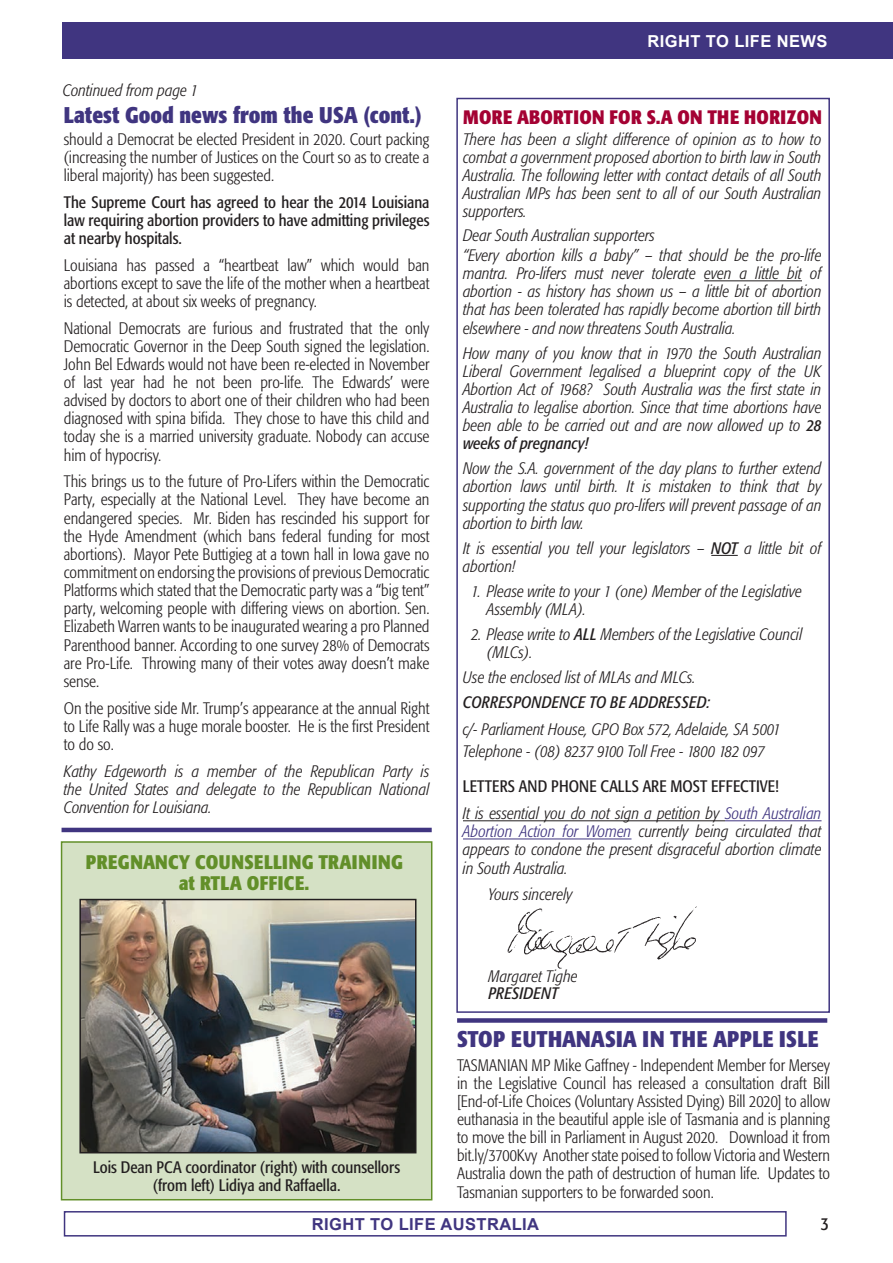
<style>
.page{position:relative;width:893px;height:1263px;background:#fff}
.page>*{position:absolute;margin:0;border:0;box-sizing:border-box;transform-origin:0 0}
.t1{font:700 condensed 22.5px "Formata";color:#403580}
.t2{font:700 condensed 19.5px/21.5px "Formata";letter-spacing:.02em;color:#628f29;text-align:center}
.t3{font:700 condensed 19.35px "Formata";letter-spacing:.02em;color:#a40133}
.t4{font:condensed 18px "Formata";color:#231f20}
.t5{font:300 condensed 16.5px/18.1px "Formata";color:#231f20;text-align:justify}
.t6{font:italic 300 condensed 16.5px/18.1px "Formata";color:#231f20;text-align:justify}
.t7{font:condensed 16.5px/18.1px "Formata";color:#231f20}
.t8{font:italic condensed 16.5px "Formata";letter-spacing:.01em;color:#231f20}
.t9{font:700 16.5px "Arial";letter-spacing:.025em;color:#403580}
.t10{font:700 16.5px "Arial";letter-spacing:.025em;color:#fff}
.s1{font-weight:400}
.s2{font-weight:300;font-style:italic}
.s3{font-weight:300;font-style:italic;color:#403580}
.s4{color:#403580}
</style>
<div class="page">
<div style="left:456px;top:98px;width:374px;height:915px;border:2px solid #403580"></div>
<hr style="left:704px;top:280px;width:98px;height:1px;background:#231f20">
<svg style="left:711px;top:555px;width:27px;height:1px"></svg>
<hr style="left:463px;top:820px;width:262px;height:1px;background:#231f20">
<hr style="left:725px;top:820px;width:96px;height:1px;background:#403580">
<hr style="left:463px;top:838px;width:168px;height:1px;background:#403580">
<div style="left:61px;top:841px;width:371px;height:359px;background:#d5e1c5;border:2px solid #628f29"></div>
<div style="left:64px;top:1211px;width:723px;height:25px;border:2px solid #403580"></div>
<div style="left:63px;top:22px;width:830px;height:36px;background:#403580"></div>
<hr style="left:62px;top:828px;width:370px;height:4px;background:#403580">
<div style="left:457px;top:1018px;width:370px;height:5px;background:#403580"></div>
<img style="left:82px;top:902px;width:331px;height:248px">
<div style="left:79px;top:899px;width:337px;height:254px;border:2px solid #231f20"></div>
<img style="left:507px;top:906px;width:190px;height:63px">
<p class="t10" style="left:647px;top:30px;width:181px">RIGHT TO LIFE NEWS</p>
<p class="t6" style="left:63px;top:82px;width:137px">Continued from page 1</p>
<h1 class="t1" style="left:64px;top:101px;width:360px">Latest Good news from the USA (cont.)</h1>
<p class="t3" style="left:463px;top:106px;width:360px">MORE ABORTION FOR S.A ON THE HORIZON</p>
<p class="t5" style="left:64px;top:130px;width:367px">should a Democrat be elected President in 2020. Court packing (increasing the number of Justices on the Court so as to create a liberal majority) has been suggested.</p>
<p class="t7" style="left:64px;top:193px;width:367px;text-align:justify">The Supreme Court has agreed to hear the 2014 Louisiana law requiring abortion providers to have admitting privileges at nearby hospitals.</p>
<p class="t5" style="left:64px;top:256px;width:367px">Louisiana has passed a “heartbeat law” which would ban abortions except to save the life of the mother when a heartbeat is detected, at about six weeks of pregnancy.</p>
<p class="t5" style="left:64px;top:319px;width:367px">National Democrats are furious and frustrated that the only Democratic Governor in the Deep South signed the legislation.<br>John Bel Edwards would not have been re-elected in November of last year had he not been pro-life. The Edwards’ were advised by doctors to abort one of their children who had been diagnosed with spina bifida. They chose to have this child and today she is a married university graduate. Nobody can accuse him of hypocrisy.</p>
<p class="t5" style="left:64px;top:473px;width:367px">This brings us to the future of Pro-Lifers within the Democratic Party, especially at the National Level. They have become an endangered species. Mr. Biden has rescinded his support for the Hyde Amendment (which bans federal funding for most abortions). Mayor Pete Buttigieg at a town hall in Iowa gave no commitment on endorsing the provisions of previous Democratic Platforms which stated that the Democratic party was a “big tent” party, welcoming people with differing views on abortion. Sen.<br>Elizabeth Warren wants to be inaugurated wearing a pro Planned Parenthood banner. According to one survey 28% of Democrats are Pro-Life. Throwing many of their votes away doesn’t make sense.</p>
<p class="t5" style="left:64px;top:699px;width:367px">On the positive side Mr. Trump’s appearance at the annual Right to Life Rally was a huge morale booster. He is the first President to do so.</p>
<p class="t6" style="left:64px;top:762px;width:367px">Kathy Edgeworth is a member of the Republican Party is the United States and delegate to the Republican National Convention for Louisiana.</p>
<p class="t2" style="left:86px;top:851px;width:319px">PREGNANCY COUNSELLING TRAINING at RTLA OFFICE.</p>
<p class="t6" style="left:463px;top:130px;width:360px">There has been a slight difference of opinion as to how to combat a government proposed abortion to birth law in South Australia. The following letter with contact details of all South Australian MPs has been sent to all of our South Australian supporters.</p>
<p class="t6" style="left:463px;top:225px;width:360px;line-height:20.2px">Dear South Australian supporters<br>“Every abortion kills a baby” – that should be the pro-life</p>
<p class="t6" style="left:463px;top:265px;width:360px">mantra. Pro-lifers must never tolerate even a little bit of abortion - as history has shown us – a little bit of abortion that has been tolerated has rapidly become abortion till birth elsewhere - and now threatens South Australia.</p>
<p class="t6" style="left:463px;top:344px;width:360px">How many of you know that in 1970 the South Australian Liberal Government legalised a blueprint copy of the UK Abortion Act of 1968? South Australia was the first state in Australia to legalise abortion. Since that time abortions have been able to be carried out and are now allowed up to <span class="s1">28 weeks of pregnancy!</span></p>
<p class="t6" style="left:463px;top:460px;width:360px">Now the S.A. government of the day plans to further extend abortion laws until birth. It is mistaken to think that by supporting the status quo pro-lifers will prevent passage of an abortion to birth law.</p>
<p class="t6" style="left:463px;top:539px;width:360px">It is essential you tell your legislators – <span class="s1">NOT</span> a little bit of abortion!</p>
<p class="t6" style="left:487px;top:582px;width:317px;text-indent:-15px">1. Please write to your 1 (one) Member of the Legislative<br>Assembly (MLA).</p>
<p class="t6" style="left:487px;top:625px;width:317px;text-indent:-15px">2. Please write to <span class="s1">ALL</span> Members of the Legislative Council (MLCs).</p>
<p class="t6" style="left:463px;top:668px;width:234px">Use the enclosed list of MLAs and MLCs.</p>
<p class="t8" style="left:463px;top:692px;width:249px">CORRESPONDENCE TO BE ADDRESSED:</p>
<p class="t6" style="left:463px;top:718px;width:319px;line-height:22.4px">c/- Parliament House, GPO Box 572, Adelaide, SA 5001<br>Telephone - (08) 8237 9100 Toll Free - 1800 182 097</p>
<p class="t7" style="left:463px;top:773px;width:360px;line-height:26.7px">LETTERS AND PHONE CALLS ARE MOST EFFECTIVE!<br><span class="s2">It is essential you do not sign a petition by</span> <span class="s3">South Australian</span></p>
<p class="t6" style="left:463px;top:823px;width:360px"><span class="s4">Abortion Action for Women</span> currently being circulated that appears to condone the present disgraceful abortion climate in South Australia.</p>
<p class="t6" style="left:488px;top:886px;width:86px">Yours sincerely</p>
<p class="t6" style="left:488px;top:967px;width:91px">Margaret Tighe</p>
<p class="t8" style="left:488px;top:984px;width:71px">PRESIDENT</p>
<h1 class="t1" style="left:457px;top:1025px;width:363px">STOP EUTHANASIA IN THE APPLE ISLE</h1>
<p class="t5" style="left:457px;top:1056px;width:375px">TASMANIAN MP Mike Gaffney - Independent Member for Mersey in the Legislative Council has released a consultation draft Bill [End-of-Life Choices (Voluntary Assisted Dying) Bill 2020] to allow euthanasia in the beautiful apple isle of Tasmania and is planning to move the bill in Parliament in August 2020. Download it from bit.ly/3700Kvy Another state poised to follow Victoria and Western Australia down the path of destruction of human life. Updates to Tasmanian supporters to be forwarded soon.</p>
<p class="t9" style="left:312px;top:1213px;width:229px">RIGHT TO LIFE AUSTRALIA</p>
<p class="t4" style="left:821px;top:1213px;width:10px">3</p>
<p class="t7" style="left:93px;top:1158px;width:309px;text-align:center">Lois Dean PCA coordinator (right) with counsellors (from left) Lidiya and Raffaella.</p>
</div>
